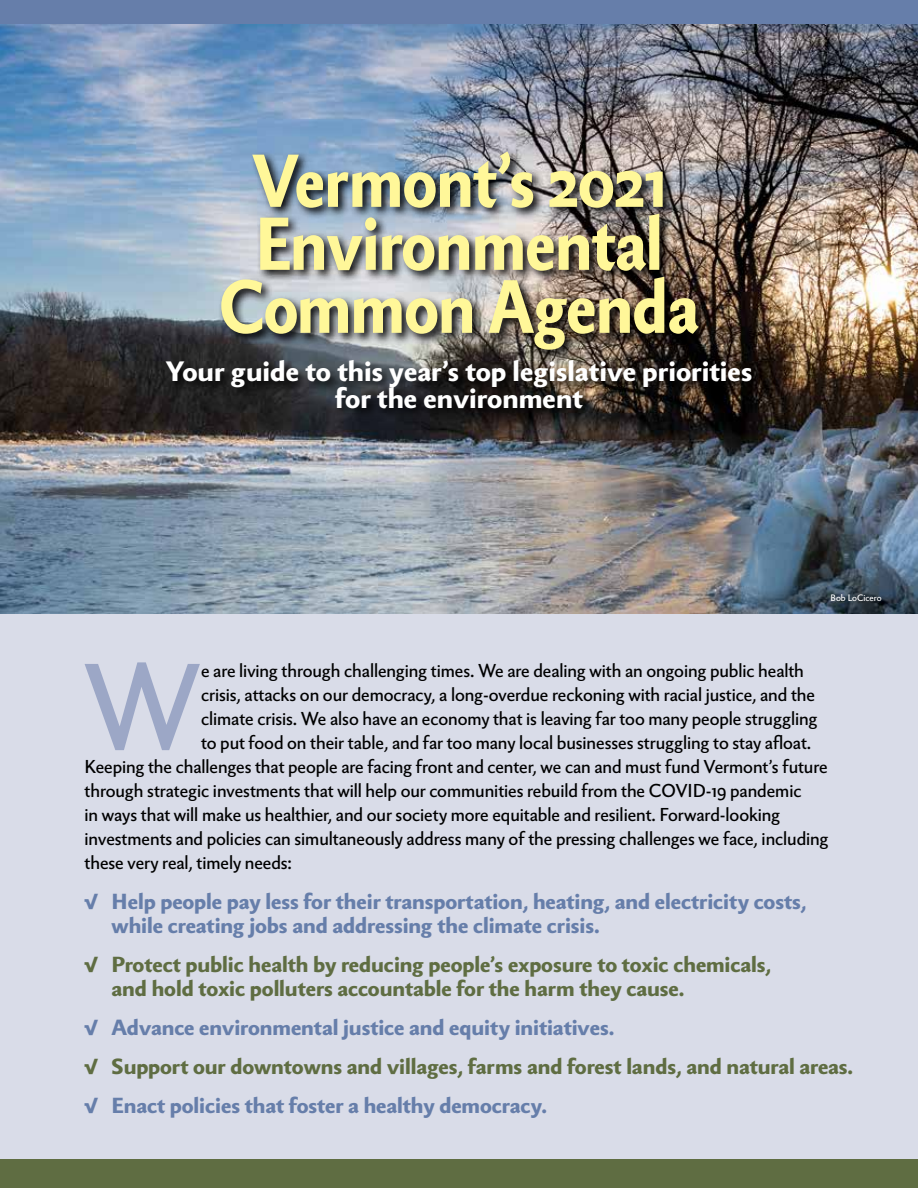
<style>
.page{position:relative;width:918px;height:1188px;background:#fff}
.page>*{position:absolute;margin:0;border:0;box-sizing:border-box;transform-origin:0 0}
.t1{font:117.3px "Berling Nova Sans Pro";color:#9ca7c6}
.t2{font:800 72px/63px "Berling Nova Sans Pro";letter-spacing:-.01em;color:#fff799;text-align:center;scale:.85 1}
.t3{font:800 27px/27px "Berling Nova Sans Pro";color:#fff;text-align:center}
.t4{font:800 21px/24px "Berling Nova Sans Pro";letter-spacing:-.005em;color:#667eaa}
.t5{font:800 21px/24px "Berling Nova Sans Pro";letter-spacing:-.005em;color:#5f6d42}
.t6{font:18px "Berling Nova Sans Pro";letter-spacing:-.005em;color:#000}
.t7{font:9px "Berling Nova Sans Pro";color:#fff}
</style>
<div class="page">
<img style="left:0;top:23px;width:918px;height:591px">
<div style="left:0;top:614px;width:918px;height:561px;background:#d9dce8"></div>
<div style="left:0;top:0;width:918px;height:23px;background:#667eaa"></div>
<div style="left:163px;top:149px;width:601px;height:272px;background:#000;opacity:.95"></div>
<div style="left:0;top:1159px;width:918px;height:29px;background:#5f6d42"></div>
<h2 class="t2" style="left:219px;top:145px;width:566px">Vermont’s 2021<br>Environmental<br>Common Agenda</h2>
<h3 class="t3" style="left:166px;top:356px;width:588px">Your guide to this year’s top legislative priorities for the environment</h3>
<p class="t7" style="left:831px;top:591px;width:53px">Bob LoCicero</p>
<h1 class="t1" style="left:83px;top:620px;width:120px">W</h1>
<p class="t6" style="left:201px;top:657px;width:604px">e are living through challenging times. We are dealing with an ongoing public health</p>
<p class="t6" style="left:201px;top:681px;width:616px">crisis, attacks on our democracy, a long-overdue reckoning with racial justice, and the</p>
<p class="t6" style="left:201px;top:705px;width:618px">climate crisis. We also have an economy that is leaving far too many people struggling</p>
<p class="t6" style="left:201px;top:729px;width:612px">to put food on their table, and far too many local businesses struggling to stay afloat.</p>
<p class="t6" style="left:85px;top:753px;width:745px">Keeping the challenges that people are facing front and center, we can and must fund Vermont’s future</p>
<p class="t6" style="left:85px;top:777px;width:718px">through strategic investments that will help our communities rebuild from the COVID-19 pandemic</p>
<p class="t6" style="left:85px;top:801px;width:697px">in ways that will make us healthier, and our society more equitable and resilient. Forward-looking</p>
<p class="t6" style="left:85px;top:825px;width:746px">investments and policies can simultaneously address many of the pressing challenges we face, including</p>
<p class="t6" style="left:85px;top:849px;width:209px">these very real, timely needs:</p>
<p class="t4" style="left:112px;top:888px;width:696px;text-indent:-27px">√ Help people pay less for their transportation, heating, and electricity costs, while creating jobs and addressing the climate crisis.</p>
<p class="t5" style="left:112px;top:951px;width:661px;text-indent:-27px">√ Protect public health by reducing people’s exposure to toxic chemicals, and hold toxic polluters accountable for the harm they cause.</p>
<p class="t4" style="left:85px;top:1014px;width:531px">√ Advance environmental justice and equity initiatives.</p>
<p class="t5" style="left:85px;top:1053px;width:770px">√ Support our downtowns and villages, farms and forest lands, and natural areas.</p>
<p class="t4" style="left:85px;top:1092px;width:464px">√ Enact policies that foster a healthy democracy.</p>
</div>
